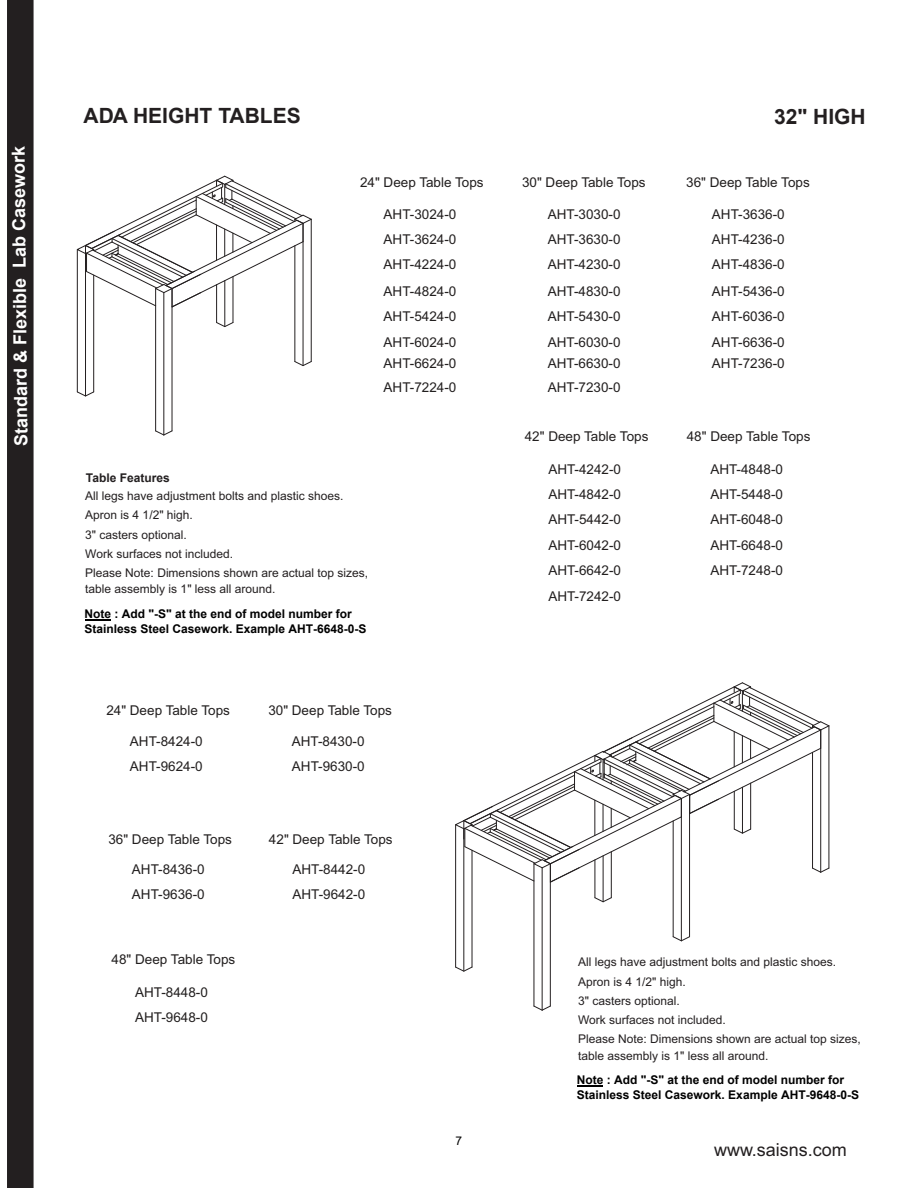
<style>
.page{position:relative;width:918px;height:1188px;background:#fff}
.page>*{position:absolute;margin:0;border:0;box-sizing:border-box;transform-origin:0 0}
.t1{font:700 21px "Arial";color:#231f20}
.t2{font:700 18px "Arial";color:#fff}
.t3{font:18px "Arial";color:#231f20}
.t4{font:13.5px/25.3px "Arial";color:#221f1f}
.t5{font:12px/19.5px "Arial";color:#231f20}
.t6{font:700 12px/14.4px "Arial";color:#000}
.t7{font:700 12px "Arial";color:#231f20}
.t8{font:12px "Arial";color:#000}
</style>
<div class="page">
<hr style="left:77px;top:250px;width:1px;height:142px;background:#231f20">
<hr style="left:155px;top:289px;width:1px;height:142px;background:#231f20">
<hr style="left:93px;top:275px;width:1px;height:117px;background:#231f20">
<hr style="left:85px;top:254px;width:1px;height:142px;background:#231f20">
<hr style="left:163px;top:293px;width:1px;height:142px;background:#231f20">
<hr style="left:172px;top:289px;width:1px;height:142px;background:#231f20">
<svg style="left:76px;top:391px;width:19px;height:6px"></svg>
<svg style="left:155px;top:430px;width:18px;height:6px"></svg>
<svg style="left:216px;top:321px;width:17px;height:6px"></svg>
<hr style="left:224px;top:281px;width:1px;height:46px;background:#231f20">
<hr style="left:216px;top:285px;width:1px;height:38px;background:#231f20">
<hr style="left:233px;top:277px;width:1px;height:46px;background:#231f20">
<hr style="left:294px;top:246px;width:1px;height:116px;background:#231f20">
<hr style="left:303px;top:223px;width:1px;height:143px;background:#231f20">
<hr style="left:311px;top:219px;width:1px;height:143px;background:#231f20">
<svg style="left:294px;top:360px;width:18px;height:6px"></svg>
<svg style="left:76px;top:175px;width:236px;height:133px"></svg>
<hr style="left:455px;top:825px;width:1px;height:142px;background:#231f20">
<hr style="left:534px;top:864px;width:1px;height:142px;background:#231f20">
<hr style="left:472px;top:850px;width:1px;height:117px;background:#231f20">
<hr style="left:463px;top:829px;width:1px;height:142px;background:#231f20">
<hr style="left:542px;top:868px;width:1px;height:142px;background:#231f20">
<hr style="left:550px;top:864px;width:1px;height:142px;background:#231f20">
<svg style="left:455px;top:966px;width:18px;height:6px"></svg>
<svg style="left:533px;top:1005px;width:18px;height:6px"></svg>
<svg style="left:594px;top:897px;width:18px;height:6px"></svg>
<hr style="left:603px;top:856px;width:1px;height:46px;background:#231f20">
<hr style="left:594px;top:860px;width:1px;height:38px;background:#231f20">
<hr style="left:611px;top:852px;width:1px;height:46px;background:#231f20">
<hr style="left:673px;top:821px;width:1px;height:116px;background:#231f20">
<hr style="left:681px;top:799px;width:1px;height:142px;background:#231f20">
<hr style="left:689px;top:794px;width:1px;height:143px;background:#231f20">
<svg style="left:672px;top:936px;width:18px;height:6px"></svg>
<svg style="left:455px;top:682px;width:375px;height:201px"></svg>
<div style="left:7px;top:0;width:26px;height:1188px;background:#231f20"></div>
<svg style="left:85px;top:619px;width:26px;height:1px"></svg>
<svg style="left:577px;top:1085px;width:26px;height:1px"></svg>
<h2 class="t2" style="left:10px;top:446px;width:302px;rotate:-91deg">Standard &amp; Flexible Lab Casework</h2>
<h1 class="t1" style="left:84px;top:101px;width:219px">ADA HEIGHT TABLES</h1>
<h1 class="t1" style="left:774px;top:101px;width:93px">32" HIGH</h1>
<p class="t4" style="left:360px;top:171px;width:125px">24" Deep Table Tops</p>
<p class="t4" style="left:522px;top:171px;width:125px">30" Deep Table Tops</p>
<p class="t4" style="left:686px;top:171px;width:125px">36" Deep Table Tops</p>
<p class="t4" style="left:384px;top:203px;width:74px;text-align:justify">AHT-3024-0<br>AHT-3624-0<br>AHT-4224-0<br>AHT-4824-0<br>AHT-5424-0</p>
<p class="t4" style="left:384px;top:332px;width:74px;line-height:21.6px">AHT-6024-0<br>AHT-6624-0</p>
<p class="t4" style="left:384px;top:376px;width:74px">AHT-7224-0</p>
<p class="t7" style="left:86px;top:469px;width:85px">Table Features</p>
<p class="t5" style="left:85px;top:487px;width:260px">All legs have adjustment bolts and plastic shoes.</p>
<p class="t5" style="left:85px;top:506px;width:109px">Apron is 4 1/2" high.<br>3" casters optional.</p>
<p class="t5" style="left:85px;top:566px;width:284px;line-height:16.2px">Please Note: Dimensions shown are actual top sizes, table assembly is 1" less all around.</p>
<p class="t5" style="left:85px;top:545px;width:149px">Work surfaces not included.</p>
<p class="t6" style="left:84px;top:607px;width:284px">Note : Add "-S" at the end of model number for<br>Stainless Steel Casework. Example AHT-6648-0-S</p>
<p class="t4" style="left:106px;top:699px;width:125px">24" Deep Table Tops</p>
<p class="t4" style="left:130px;top:730px;width:74px">AHT-8424-0<br>AHT-9624-0</p>
<p class="t4" style="left:108px;top:828px;width:125px">36" Deep Table Tops</p>
<p class="t4" style="left:132px;top:858px;width:74px">AHT-8436-0<br>AHT-9636-0</p>
<p class="t4" style="left:112px;top:948px;width:125px">48" Deep Table Tops</p>
<p class="t4" style="left:135px;top:981px;width:74px">AHT-8448-0<br>AHT-9648-0</p>
<p class="t4" style="left:268px;top:699px;width:125px">30" Deep Table Tops</p>
<p class="t4" style="left:292px;top:730px;width:74px">AHT-8430-0<br>AHT-9630-0</p>
<p class="t4" style="left:269px;top:828px;width:125px">42" Deep Table Tops</p>
<p class="t4" style="left:293px;top:858px;width:74px">AHT-8442-0<br>AHT-9642-0</p>
<p class="t8" style="left:456px;top:1132px;width:8px">7</p>
<p class="t4" style="left:548px;top:203px;width:74px;text-align:justify">AHT-3030-0<br>AHT-3630-0<br>AHT-4230-0<br>AHT-4830-0<br>AHT-5430-0<br>AHT-6030-0</p>
<p class="t4" style="left:548px;top:353px;width:74px;line-height:23.7px">AHT-6630-0<br>AHT-7230-0</p>
<p class="t4" style="left:712px;top:203px;width:74px;text-align:justify">AHT-3636-0<br>AHT-4236-0<br>AHT-4836-0<br>AHT-5436-0<br>AHT-6036-0<br>AHT-6636-0</p>
<p class="t4" style="left:712px;top:352px;width:74px">AHT-7236-0</p>
<p class="t4" style="left:525px;top:425px;width:125px">42" Deep Table Tops</p>
<p class="t4" style="left:687px;top:425px;width:125px">48" Deep Table Tops</p>
<p class="t4" style="left:548px;top:458px;width:74px;text-align:justify">AHT-4242-0<br>AHT-4842-0<br>AHT-5442-0<br>AHT-6042-0<br>AHT-6642-0</p>
<p class="t4" style="left:710px;top:458px;width:74px;text-align:justify">AHT-4848-0<br>AHT-5448-0<br>AHT-6048-0<br>AHT-6648-0<br>AHT-7248-0</p>
<p class="t4" style="left:548px;top:585px;width:74px">AHT-7242-0</p>
<p class="t5" style="left:578px;top:953px;width:260px">All legs have adjustment bolts and plastic shoes.</p>
<p class="t5" style="left:578px;top:973px;width:109px">Apron is 4 1/2" high.<br>3" casters optional.</p>
<p class="t5" style="left:578px;top:1032px;width:284px;line-height:16.2px">Please Note: Dimensions shown are actual top sizes, table assembly is 1" less all around.</p>
<p class="t5" style="left:578px;top:1012px;width:149px">Work surfaces not included.</p>
<p class="t6" style="left:577px;top:1073px;width:284px">Note : Add "-S" at the end of model number for<br>Stainless Steel Casework. Example AHT-9648-0-S</p>
<h2 class="t3" style="left:714px;top:1143px;width:134px">www.saisns.com</h2>
</div>
